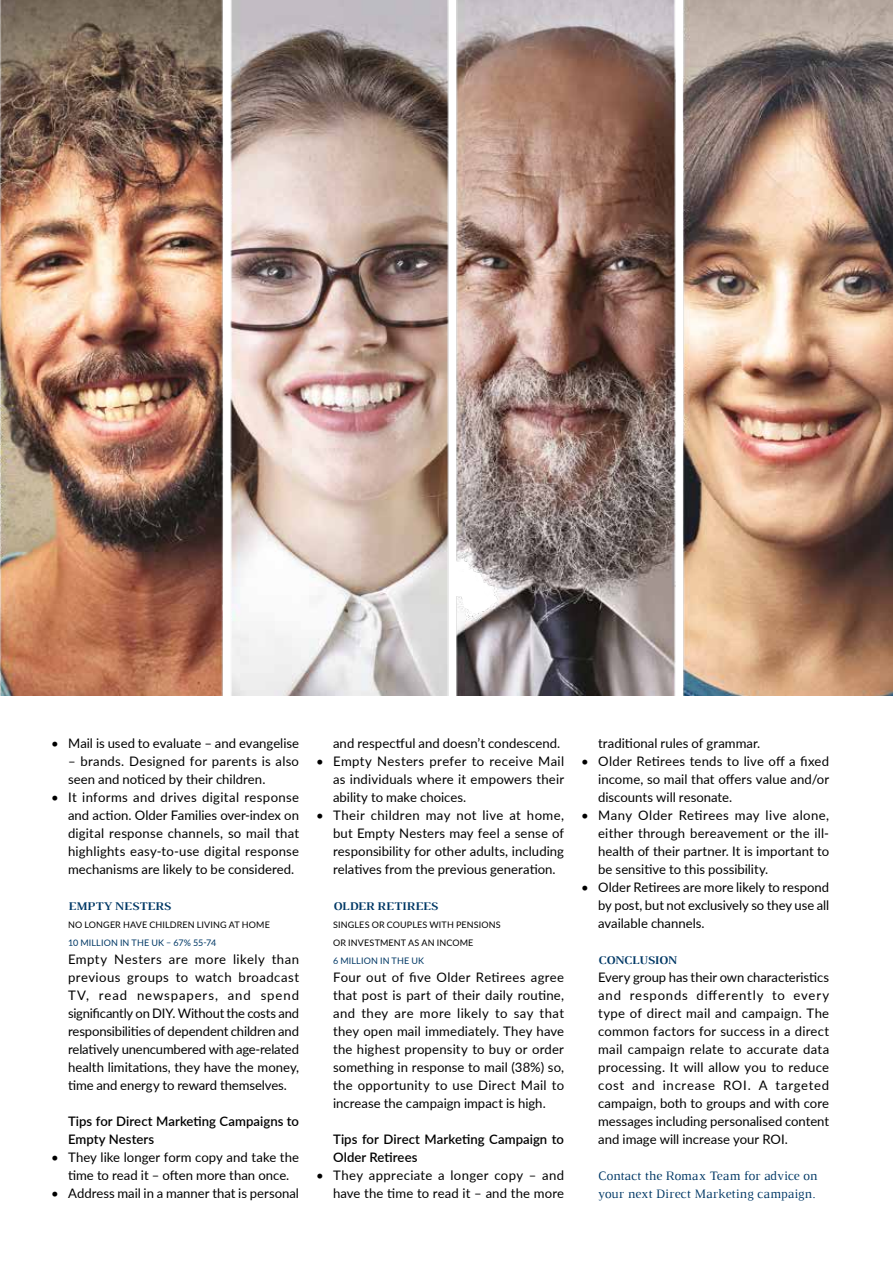
<style>
.page{position:relative;width:893px;height:1263px;background:#fff}
.page>*{position:absolute;margin:0;border:0;box-sizing:border-box;transform-origin:0 0}
.t1{font:13.2px/18px "Lato";color:#000;text-align:justify}
.t2{font:600 13.2px/18px "Lato";color:#000}
.t3{font:13.2px/18px "Luthier";letter-spacing:-.005em;color:#003865}
.t4{font:13.2px/18px "Lato";letter-spacing:.02em;color:#000;text-align:right}
.t5{font:700 12px "Luthier";letter-spacing:.005em;color:#003865}
.t6{font:9px/18px "Lato";letter-spacing:.015em;color:#000}
.t7{font:9px "Lato";letter-spacing:.015em;color:#003865}
</style>
<div class="page">
<img style="left:0;top:0;width:893px;height:695px">
<p class="t1" style="left:51px;top:733px;width:250px">• Mail is used to evaluate – and evangelise</p>
<p class="t1" style="left:68px;top:751px;width:233px">– brands. Designed for parents is also seen and noticed by their children.</p>
<p class="t1" style="left:68px;top:787px;width:233px;text-indent:-17px">• It informs and drives digital response and action. Older Families over-index on digital response channels, so mail that highlights easy-to-use digital response mechanisms are likely to be considered.</p>
<p class="t5" style="left:68px;top:898px;width:105px">EMPTY NESTERS</p>
<p class="t6" style="left:68px;top:915px;width:203px">NO LONGER HAVE CHILDREN LIVING AT HOME</p>
<p class="t7" style="left:68px;top:936px;width:150px">10 MILLION IN THE UK – 67% 55-74</p>
<p class="t1" style="left:68px;top:949px;width:233px">Empty Nesters are more likely than previous groups to watch broadcast TV, read newspapers, and spend significantly on DIY. Without the costs and responsibilities of dependent children and relatively unencumbered with age-related health limitations, they have the money, time and energy to reward themselves.</p>
<p class="t2" style="left:68px;top:1111px;width:233px">Tips for Direct Marketing Campaigns to<br>Empty Nesters</p>
<p class="t1" style="left:51px;top:1147px;width:250px;text-align:center">• They like longer form copy and take the time to read it – often more than once.</p>
<p class="t1" style="left:51px;top:1183px;width:250px">• Address mail in a manner that is personal</p>
<p class="t1" style="left:333px;top:733px;width:229px">and respectful and doesn’t condescend.</p>
<p class="t1" style="left:333px;top:751px;width:233px;text-indent:-17px">• Empty Nesters prefer to receive Mail as individuals where it empowers their ability to make choices.</p>
<p class="t1" style="left:333px;top:805px;width:233px;text-indent:-17px">• Their children may not live at home, but Empty Nesters may feel a sense of responsibility for other adults, including relatives from the previous generation.</p>
<p class="t5" style="left:333px;top:898px;width:106px">OLDER RETIREES</p>
<p class="t6" style="left:333px;top:915px;width:169px">SINGLES OR COUPLES WITH PENSIONS<br>OR INVESTMENT AS AN INCOME</p>
<p class="t7" style="left:333px;top:954px;width:93px">6 MILLION IN THE UK</p>
<p class="t1" style="left:333px;top:967px;width:233px">Four out of five Older Retirees agree that post is part of their daily routine, and they are more likely to say that they open mail immediately. They have the highest propensity to buy or order something in response to mail (38%) so, the opportunity to use Direct Mail to increase the campaign impact is high.</p>
<p class="t2" style="left:333px;top:1129px;width:233px">Tips for Direct Marketing Campaign to<br>Older Retirees</p>
<p class="t4" style="left:316px;top:1165px;width:250px">• They appreciate a longer copy – and have the time to read it – and the more</p>
<p class="t1" style="left:598px;top:733px;width:163px">traditional rules of grammar.</p>
<p class="t1" style="left:598px;top:751px;width:233px;text-indent:-17px">• Older Retirees tends to live off a fixed income, so mail that offers value and/or discounts will resonate.</p>
<p class="t1" style="left:598px;top:805px;width:233px;text-indent:-17px">• Many Older Retirees may live alone, either through bereavement or the ill&shy;health of their partner. It is important to be sensitive to this possibility.</p>
<p class="t1" style="left:598px;top:877px;width:233px;text-indent:-17px">• Older Retirees are more likely to respond by post, but not exclusively so they use all available channels.</p>
<p class="t5" style="left:598px;top:952px;width:80px">CONCLUSION</p>
<p class="t1" style="left:598px;top:967px;width:233px">Every group has their own characteristics and responds differently to every type of direct mail and campaign. The common factors for success in a direct mail campaign relate to accurate data processing. It will allow you to reduce cost and increase ROI. A targeted campaign, both to groups and with core messages including personalised content and image will increase your ROI.</p>
<p class="t3" style="left:598px;top:1166px;width:221px">Contact the Romax Team for advice on your next Direct Marketing campaign.</p>
</div>
